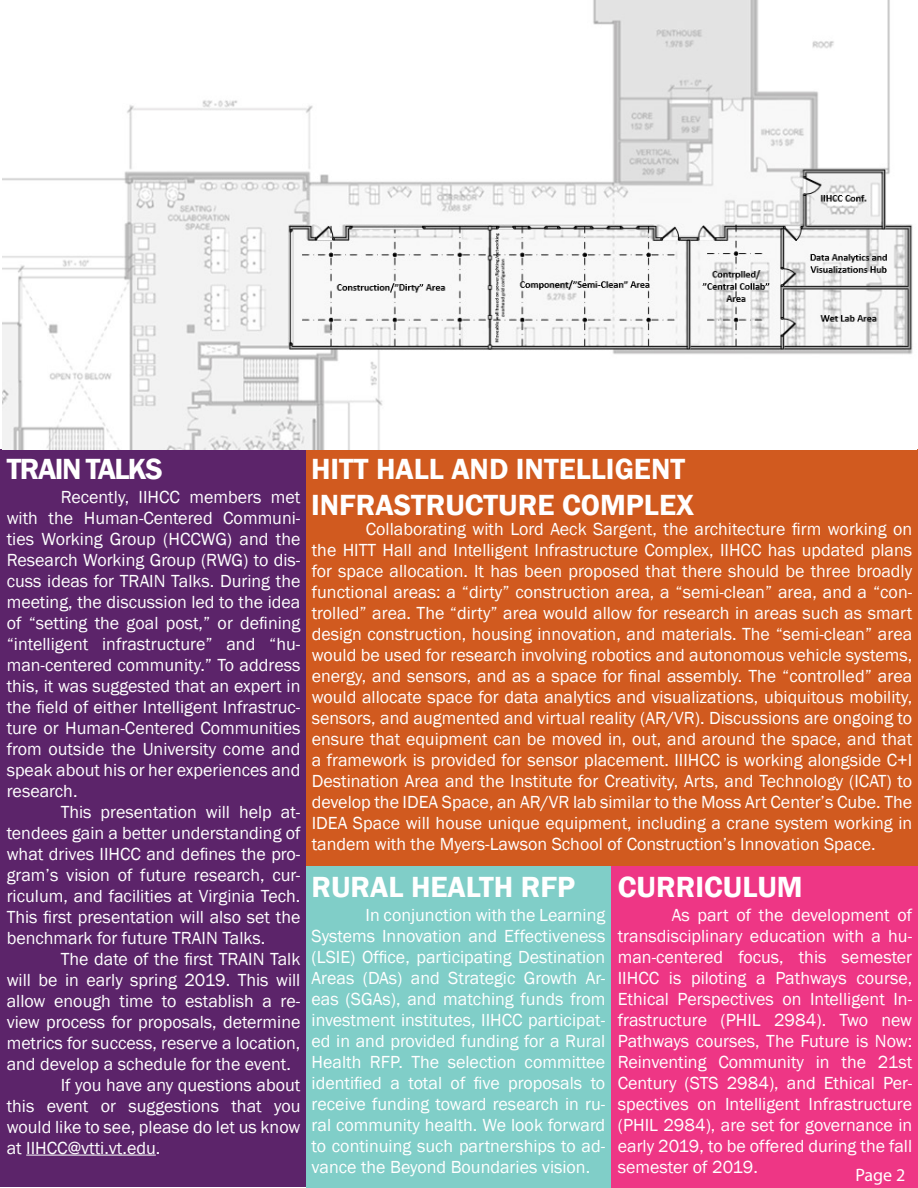
<style>
.page{position:relative;width:918px;height:1188px;background:#fff}
.page>*{position:absolute;margin:0;border:0;box-sizing:border-box;transform-origin:0 0}
.t1{font:600 30px/36px "Franklin Gothic";color:#fff}
.t2{font:600 30px "Franklin Gothic";letter-spacing:-.05em;color:#fff}
.t3{font:18px/21px "Franklin Gothic";color:#fff;text-align:justify}
.t4{font:18px "Myriad Pro";color:#fff}
</style>
<div class="page">
<div style="left:0;top:449px;width:306px;height:738px;background:#5c246a"></div>
<div style="left:306px;top:866px;width:306px;height:321px;background:#80cec8"></div>
<div style="left:306px;top:449px;width:612px;height:417px;background:#d15a1f"></div>
<div style="left:612px;top:866px;width:306px;height:322px;background:#ee3685"></div>
<hr style="left:26px;top:1155px;width:130px;height:1px;background:#fff">
<img style="left:2px;top:0;width:911px;height:449px">
<p class="t2" style="left:7px;top:450px;width:158px">TRAIN TALKS</p>
<p class="t3" style="left:7px;top:487px;width:295px;text-indent:54px">Recently, IIHCC members met with the Human-Centered Communi&shy;ties Working Group (HCCWG) and the Research Working Group (RWG) to dis&shy;cuss ideas for TRAIN Talks. During the meeting, the discussion led to the idea of “setting the goal post,” or defining “intelligent infrastructure” and “hu&shy;man-centered community.” To address this, it was suggested that an expert in the field of either Intelligent Infrastruc&shy;ture or Human-Centered Communities from outside the University come and speak about his or her experiences and research.</p>
<p class="t3" style="left:7px;top:802px;width:295px;text-indent:54px">This presentation will help at&shy;tendees gain a better understanding of what drives IIHCC and defines the pro&shy;gram’s vision of future research, cur&shy;riculum, and facilities at Virginia Tech.<br>This first presentation will also set the benchmark for future TRAIN Talks.</p>
<p class="t3" style="left:7px;top:949px;width:295px;text-indent:54px">The date of the first TRAIN Talk will be in early spring 2019. This will allow enough time to establish a re&shy;view process for proposals, determine metrics for success, reserve a location, and develop a schedule for the event.</p>
<p class="t3" style="left:7px;top:1075px;width:295px;text-indent:54px">If you have any questions about this event or suggestions that you would like to see, please do let us know at IIHCC@vtti.vt.edu.</p>
<p class="t1" style="left:311px;top:451px;width:385px">HITT HALL AND INTELLIGENT<br>INFRASTRUCTURE COMPLEX</p>
<p class="t3" style="left:312px;top:519px;width:602px;text-indent:54px">Collaborating with Lord Aeck Sargent, the architecture firm working on the HITT Hall and Intelligent Infrastructure Complex, IIHCC has updated plans for space allocation. It has been proposed that there should be three broadly functional areas: a “dirty” construction area, a “semi-clean” area, and a “con&shy;trolled” area. The “dirty” area would allow for research in areas such as smart design construction, housing innovation, and materials. The “semi-clean” area would be used for research involving robotics and autonomous vehicle systems, energy, and sensors, and as a space for final assembly. The “controlled” area would allocate space for data analytics and visualizations, ubiquitous mobility, sensors, and augmented and virtual reality (AR/VR). Discussions are ongoing to ensure that equipment can be moved in, out, and around the space, and that a framework is provided for sensor placement. IIIHCC is working alongside C+I Destination Area and the Institute for Creativity, Arts, and Technology (ICAT) to develop the IDEA Space, an AR/VR lab similar to the Moss Art Center’s Cube. The IDEA Space will house unique equipment, including a crane system working in tandem with the Myers-Lawson School of Construction’s Innovation Space.</p>
<p class="t1" style="left:312px;top:869px;width:265px">RURAL HEALTH RFP</p>
<p class="t3" style="left:312px;top:905px;width:295px;text-indent:54px">In conjunction with the Learning Systems Innovation and Effectiveness (LSIE) Office, participating Destination Areas (DAs) and Strategic Growth Ar&shy;eas (SGAs), and matching funds from investment institutes, IIHCC participat&shy;ed in and provided funding for a Rural Health RFP. The selection committee identified a total of five proposals to receive funding toward research in ru&shy;ral community health. We look forward to continuing such partnerships to ad&shy;vance the Beyond Boundaries vision.</p>
<p class="t1" style="left:618px;top:869px;width:186px">CURRICULUM</p>
<p class="t3" style="left:618px;top:905px;width:296px;text-indent:54px">As part of the development of transdisciplinary education with a hu&shy;man-centered focus, this semester IIHCC is piloting a Pathways course, Ethical Perspectives on Intelligent In&shy;frastructure (PHIL 2984). Two new Pathways courses, The Future is Now:<br>Reinventing Community in the 21st Century (STS 2984), and Ethical Per&shy;spectives on Intelligent Infrastructure (PHIL 2984), are set for governance in early 2019, to be offered during the fall semester of 2019.</p>
<p class="t4" style="left:855px;top:1164px;width:51px">Page 2</p>
</div>
